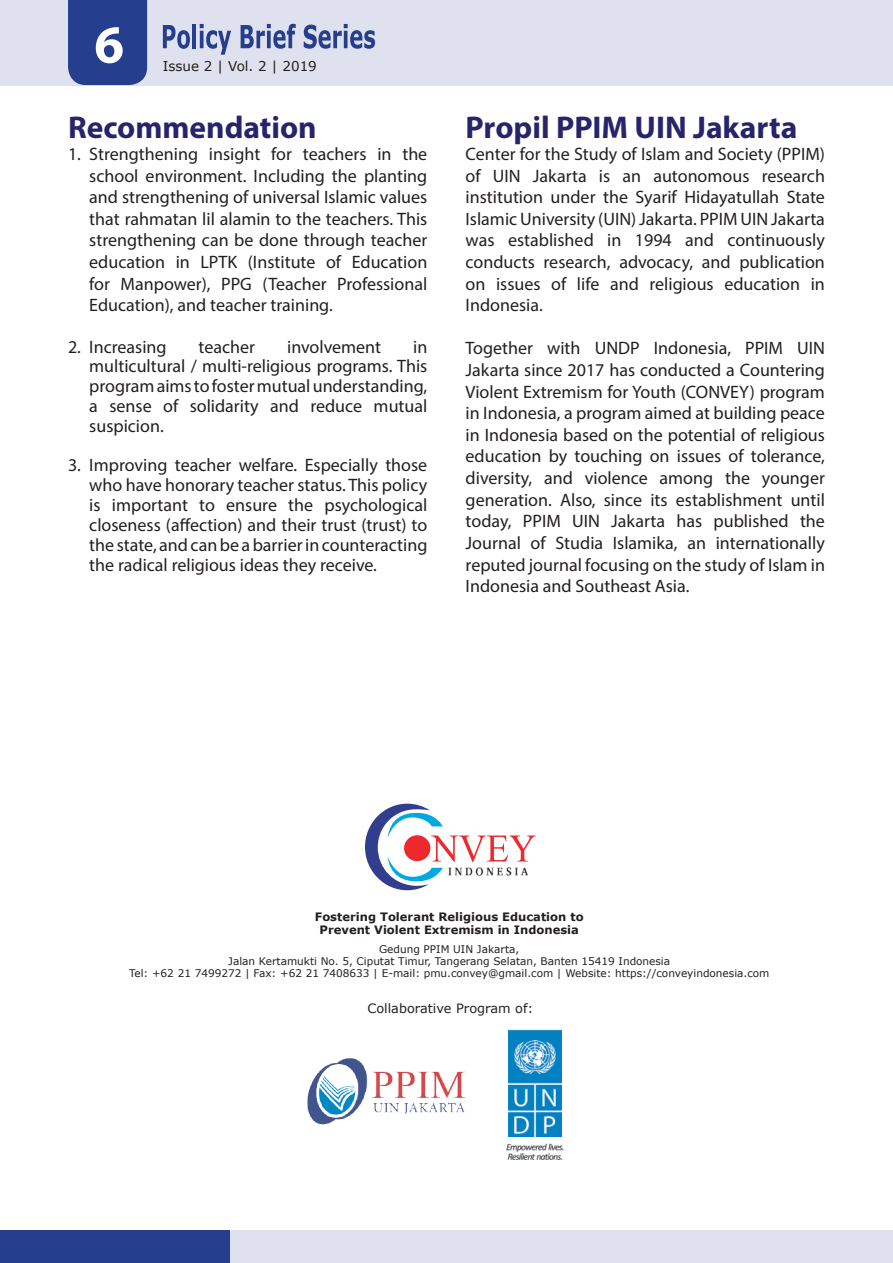
<style>
.page{position:relative;width:893px;height:1263px;background:#fff}
.page>*{position:absolute;margin:0;border:0;box-sizing:border-box;transform-origin:0 0}
.t1{font:700 54px "Myriad Pro";color:#fff}
.t2{font:700 31.5px "Myriad Pro";color:#28246b}
.t3{font:18px/21.6px "Myriad Pro";color:#231f20;text-align:justify}
.t4{font:13.5px "Verdana";color:#231f20}
.t5{font:12.9px "Verdana";color:#231f20}
.t6{font:700 11.55px/13.4px "Verdana";color:#231f20;text-align:center}
.t7{font:10.5px/12.1px "Verdana";color:#231f20;text-align:center}
</style>
<div class="page">
<div style="left:0;top:0;width:893px;height:85px;background:#e0e1ee"></div>
<div style="left:68px;top:0;width:79px;height:85px;background:#253f8e"></div>
<svg style="left:163px;top:25px;width:27px;height:24px"></svg>
<hr style="left:193px;top:24px;width:3px;height:24px;background:#253f8e">
<svg style="left:200px;top:24px;width:31px;height:31px"></svg>
<svg style="left:241px;top:24px;width:55px;height:25px"></svg>
<svg style="left:304px;top:24px;width:71px;height:25px"></svg>
<div style="left:224px;top:1230px;width:669px;height:33px;background:#e0e1ee"></div>
<div style="left:0;top:1230px;width:229px;height:33px;background:#253f8e"></div>
<img style="left:307px;top:1058px;width:157px;height:66px">
<img style="left:509px;top:1030px;width:52px;height:107px">
<img style="left:506px;top:1143px;width:58px;height:17px">
<svg style="left:365px;top:804px;width:171px;height:86px"></svg>
<h1 class="t1" style="left:94px;top:9px;width:31px">6</h1>
<p class="t4" style="left:163px;top:57px;width:155px">Issue 2 | Vol. 2 | 2019</p>
<p class="t2" style="left:68px;top:107px;width:250px">Recommendation</p>
<p class="t3" style="left:89px;top:143px;width:340px;text-indent:-21px">1. Strengthening insight for teachers in the school environment. Including the planting and strengthening of universal Islamic values that rahmatan lil alamin to the teachers. This strengthening can be done through teacher education in LPTK (Institute of Education for Manpower), PPG (Teacher Professional Education), and teacher training.</p>
<p class="t3" style="left:68px;top:336px;width:100px">2. Increasing</p>
<p class="t3" style="left:199px;top:336px;width:58px">teacher</p>
<p class="t3" style="left:287px;top:336px;width:95px">involvement</p>
<p class="t3" style="left:89px;top:336px;width:340px;line-height:19.8px;text-indent:324px">in multicultural / multi-religious programs. This program aims to foster mutual understanding, a sense of solidarity and reduce mutual suspicion.</p>
<p class="t3" style="left:89px;top:455px;width:340px;line-height:19.8px;text-indent:-21px">3. Improving teacher welfare. Especially those who have honorary teacher status. This policy is important to ensure the psychological closeness (affection) and their trust (trust) to the state, and can be a barrier in counteracting the radical religious ideas they receive.</p>
<p class="t2" style="left:466px;top:107px;width:333px">Propil PPIM UIN Jakarta</p>
<p class="t3" style="left:466px;top:143px;width:361px">Center for the Study of Islam and Society (PPIM) of UIN Jakarta is an autonomous research institution under the Syarif Hidayatullah State Islamic University (UIN) Jakarta. PPIM UIN Jakarta was established in 1994 and continuously conducts research, advocacy, and publication on issues of life and religious education in Indonesia.</p>
<p class="t3" style="left:466px;top:337px;width:361px">Together with UNDP Indonesia, PPIM UIN Jakarta since 2017 has conducted a Countering Violent Extremism for Youth (CONVEY) program in Indonesia, a program aimed at building peace in Indonesia based on the potential of religious education by touching on issues of tolerance, diversity, and violence among the younger generation. Also, since its establishment until today, PPIM UIN Jakarta has published the Journal of Studia Islamika, an internationally reputed journal focusing on the study of Islam in Indonesia and Southeast Asia.</p>
<p class="t6" style="left:315px;top:910px;width:270px">Fostering Tolerant Religious Education to<br>Prevent Violent Extremism in Indonesia</p>
<p class="t7" style="left:129px;top:943px;width:642px">Gedung PPIM UIN Jakarta,<br>Jalan Kertamukti No. 5, Ciputat Timur, Tangerang Selatan, Banten 15419 Indonesia<br>Tel: +62 21 7499272 | Fax: +62 21 7408633 | E-mail: pmu.convey@gmail.com | Website: https://conveyindonesia.com</p>
<p class="t5" style="left:367px;top:1000px;width:167px">Collaborative Program of:</p>
</div>
